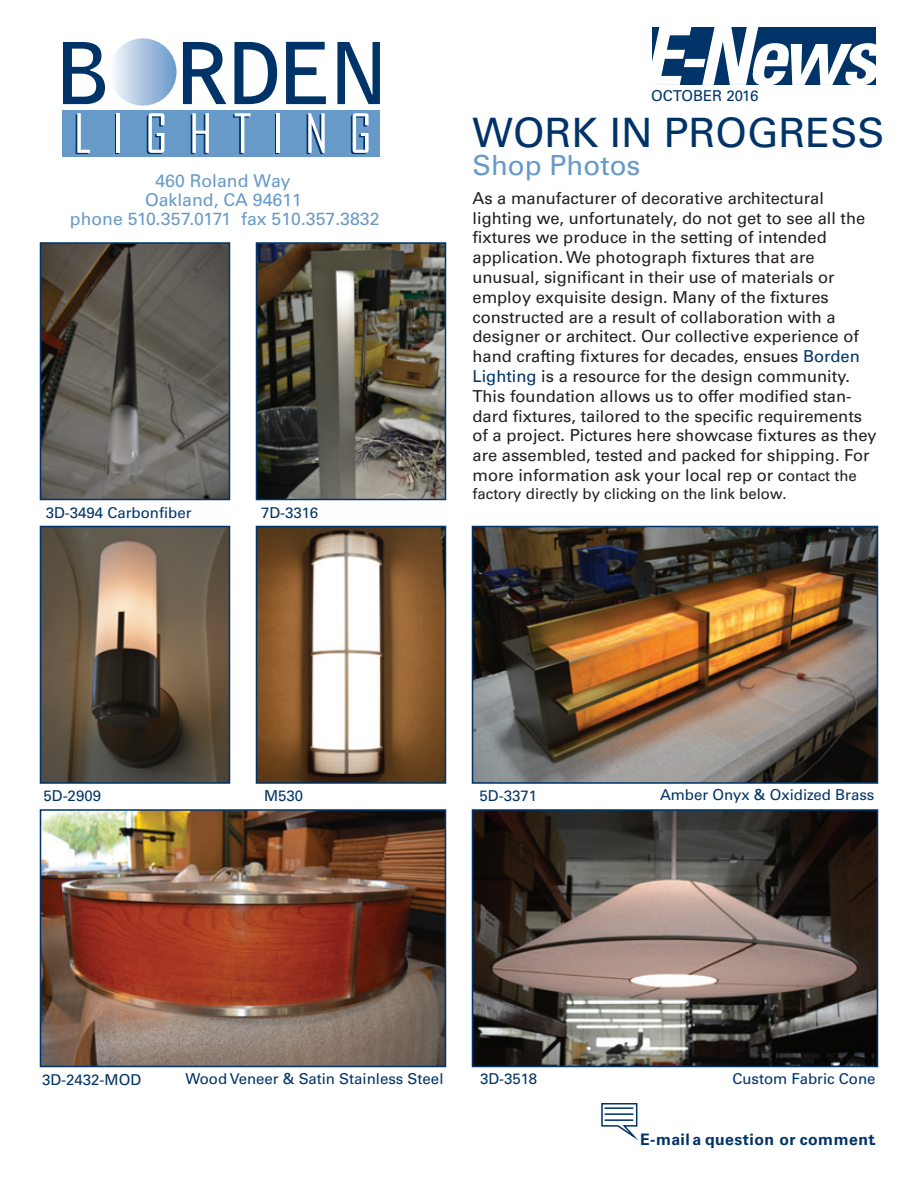
<style>
.page{position:relative;width:918px;height:1188px;background:#fff}
.page>*{position:absolute;margin:0;border:0;box-sizing:border-box;transform-origin:0 0}
.t1{font:italic 700 condensed 81.15px "Univers LT Std";color:#fff}
.t2{font:40.5px "Univers LT Std";color:#003367}
.t3{font:27.75px "Univers LT Std";color:#679ac8}
.t4{font:17.7px/19.4px "Univers LT Std";color:#679ac8;text-align:center}
.t5{font:16.5px/19.8px "Univers LT Std";color:#231f20}
.t6{font:700 15.75px "Univers LT Std";letter-spacing:.03em;color:#003367}
.t7{font:15px "Univers LT Std";color:#003367}
.t8{font:15px "Univers LT Std";color:#231f20}
.s1{color:#003367}
.s2{font-size:15px}
</style>
<div class="page">
<div style="left:653px;top:27px;width:223px;height:57px;background:#003367"></div>
<div style="left:63px;top:110px;width:317px;height:47px;background:#679ac8"></div>
<hr style="left:115px;top:114px;width:3px;height:40px;background:#003367">
<hr style="left:275px;top:114px;width:3px;height:40px;background:#003367">
<svg style="left:76px;top:113px;width:14px;height:41px"></svg>
<hr style="left:117px;top:113px;width:3px;height:40px;background:#fff">
<svg style="left:147px;top:113px;width:17px;height:41px"></svg>
<svg style="left:191px;top:113px;width:18px;height:41px"></svg>
<svg style="left:233px;top:113px;width:18px;height:41px"></svg>
<hr style="left:277px;top:113px;width:3px;height:40px;background:#fff">
<svg style="left:307px;top:113px;width:18px;height:41px"></svg>
<svg style="left:351px;top:113px;width:18px;height:41px"></svg>
<div style="left:109px;top:38px;width:68px;height:68px;background:linear-gradient(to right,#f7f8fc,#709dcb);border-radius:34px"></div>
<svg style="left:63px;top:42px;width:42px;height:62px"></svg>
<svg style="left:183px;top:42px;width:43px;height:62px"></svg>
<svg style="left:234px;top:42px;width:43px;height:62px"></svg>
<svg style="left:286px;top:42px;width:40px;height:62px"></svg>
<svg style="left:337px;top:42px;width:43px;height:62px"></svg>
<img style="left:43px;top:245px;width:184px;height:252px">
<div style="left:40px;top:242px;width:190px;height:258px;border:2px solid #003367"></div>
<img style="left:259px;top:245px;width:184px;height:252px">
<div style="left:256px;top:242px;width:190px;height:258px;border:2px solid #003367"></div>
<img style="left:43px;top:529px;width:184px;height:252px">
<div style="left:40px;top:526px;width:190px;height:258px;border:2px solid #003367"></div>
<img style="left:259px;top:529px;width:184px;height:252px">
<div style="left:256px;top:526px;width:190px;height:258px;border:2px solid #003367"></div>
<img style="left:43px;top:812px;width:400px;height:252px">
<div style="left:40px;top:809px;width:406px;height:258px;border:2px solid #003367"></div>
<img style="left:475px;top:529px;width:400px;height:252px">
<div style="left:472px;top:526px;width:406px;height:258px;border:2px solid #003367"></div>
<img style="left:475px;top:812px;width:400px;height:252px">
<div style="left:472px;top:809px;width:406px;height:258px;border:2px solid #003367"></div>
<svg style="left:601px;top:1103px;width:38px;height:38px"></svg>
<hr style="left:605px;top:1107px;width:28px;height:2px;background:#003367">
<hr style="left:605px;top:1113px;width:28px;height:2px;background:#003367">
<hr style="left:605px;top:1119px;width:28px;height:2px;background:#003367">
<h1 class="t1" style="left:642px;top:6px;width:237px">E-News</h1>
<p class="t4" style="left:70px;top:171px;width:311px">460 Roland Way<br>Oakland, CA 94611<br>phone 510.357.0171 fax 510.357.3832</p>
<p class="t7" style="left:46px;top:504px;width:147px">3D-3494 Carbonfiber</p>
<p class="t7" style="left:261px;top:504px;width:59px">7D-3316</p>
<p class="t7" style="left:651px;top:87px;width:109px">OCTOBER 2016</p>
<h2 class="t2" style="left:473px;top:108px;width:413px">WORK IN PROGRESS</h2>
<h3 class="t3" style="left:473px;top:149px;width:170px">Shop Photos</h3>
<p class="t5" style="left:472px;top:188px;width:406px">As a manufacturer of decorative architectural lighting we, unfortunately, do not get to see all the fixtures we produce in the setting of intended application. We photograph fixtures that are unusual, significant in their use of materials or employ exquisite design. Many of the fixtures constructed are a result of collaboration with a designer or architect. Our collective experience of hand crafting fixtures for decades, ensues <span class="s1">Borden Lighting</span> is a resource for the design community.<br>This foundation allows us to offer modified stan&shy;dard fixtures, tailored to the specific requirements of a project. Pictures here showcase fixtures as they are assembled, tested and packed for shipping. For more information ask your local rep or c<span class="s2">ontact the</span></p>
<p class="t8" style="left:473px;top:485px;width:316px">factory directly by clicking on the link below.</p>
<p class="t7" style="left:44px;top:787px;width:59px">5D-2909</p>
<p class="t7" style="left:264px;top:787px;width:41px">M530</p>
<p class="t7" style="left:480px;top:787px;width:59px">5D-3371</p>
<p class="t7" style="left:660px;top:786px;width:216px">Amber Onyx &amp; Oxidized Brass</p>
<p class="t7" style="left:42px;top:1071px;width:101px">3D-2432-MOD</p>
<p class="t7" style="left:186px;top:1070px;width:259px">Wood Veneer &amp; Satin Stainless Steel</p>
<p class="t7" style="left:480px;top:1070px;width:59px">3D-3518</p>
<p class="t7" style="left:732px;top:1070px;width:145px">Custom Fabric Cone</p>
<p class="t6" style="left:640px;top:1130px;width:238px">E-mail a question or comment.</p>
</div>
